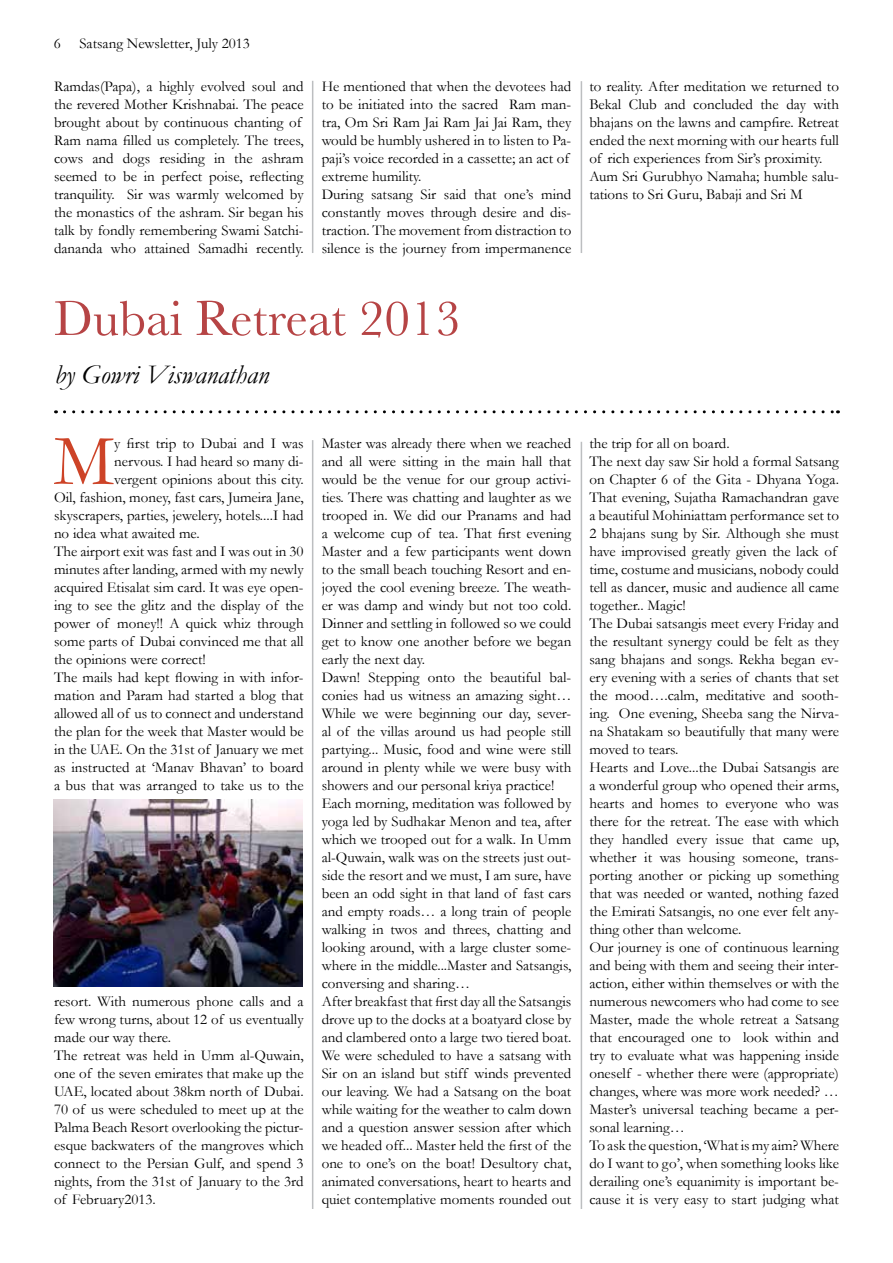
<style>
.page{position:relative;width:893px;height:1263px;background:#fff}
.page>*{position:absolute;margin:0;border:0;box-sizing:border-box;transform-origin:0 0}
.t1{font:72.75px "Garamond";color:#cd4327}
.t2{font:51px "Baskerville";color:#b64445}
.t3{font:italic 27px "Garamond";color:#000}
.t4{font:15px/18px "Garamond";color:#000}
</style>
<div class="page">
<svg style="left:64px;top:410px;width:774px;height:3px"></svg>
<img style="left:53px;top:800px;width:249px;height:187px">
<hr style="left:312px;top:81px;width:1px;height:172px;background:#bcbec0">
<hr style="left:312px;top:440px;width:1px;height:769px;background:#bcbec0">
<hr style="left:581px;top:81px;width:1px;height:172px;background:#bcbec0">
<hr style="left:581px;top:442px;width:1px;height:767px;background:#bcbec0">
<p class="t4" style="left:54px;top:34px;width:9px">6</p>
<p class="t4" style="left:79px;top:34px;width:172px">Satsang Newsletter, July 2013</p>
<p class="t4" style="left:54px;top:77px;width:251px">Ramdas(Papa), a highly evolved soul and the revered Mother Krishnabai. The peace brought about by continuous chanting of Ram nama filled us completely. The trees, cows and dogs residing in the ashram seemed to be in perfect poise, reflecting tranquility. Sir was warmly welcomed by the monastics of the ashram. Sir began his talk by fondly remembering Swami Satchi&shy;dananda who attained Samadhi recently.</p>
<p class="t4" style="left:322px;top:77px;width:251px">He mentioned that when the devotees had to be initiated into the sacred Ram man&shy;tra, Om Sri Ram Jai Ram Jai Jai Ram, they would be humbly ushered in to listen to Pa&shy;paji’s voice recorded in a cassette; an act of extreme humility.<br>During satsang Sir said that one’s mind constantly moves through desire and dis&shy;traction. The movement from distraction to silence is the journey from impermanence</p>
<p class="t4" style="left:589px;top:77px;width:251px">to reality. After meditation we returned to Bekal Club and concluded the day with bhajans on the lawns and campfire. Retreat ended the next morning with our hearts full of rich experiences from Sir’s proximity.<br>Aum Sri Gurubhyo Namaha; humble salu&shy;tations to Sri Guru, Babaji and Sri M</p>
<h2 class="t2" style="left:54px;top:288px;width:408px">Dubai Retreat 2013</h2>
<h3 class="t3" style="left:55px;top:359px;width:216px">by Gowri Viswanathan</h3>
<h1 class="t1" style="left:54px;top:417px;width:62px">M</h1>
<p class="t4" style="left:114px;top:434px;width:191px">y first trip to Dubai and I was</p>
<p class="t4" style="left:114px;top:452px;width:191px">nervous. I had heard so many di-</p>
<p class="t4" style="left:114px;top:470px;width:191px">vergent opinions about this city.</p>
<p class="t4" style="left:54px;top:488px;width:251px">Oil, fashion, money, fast cars, Jumeira Jane,</p>
<p class="t4" style="left:54px;top:506px;width:251px">skyscrapers, parties, jewelery, hotels....I had</p>
<p class="t4" style="left:54px;top:524px;width:147px">no idea what awaited me.</p>
<p class="t4" style="left:54px;top:542px;width:251px">The airport exit was fast and I was out in 30</p>
<p class="t4" style="left:54px;top:560px;width:251px">minutes after landing, armed with my newly</p>
<p class="t4" style="left:54px;top:578px;width:251px">acquired Etisalat sim card. It was eye open-</p>
<p class="t4" style="left:54px;top:596px;width:251px">ing to see the glitz and the display of the</p>
<p class="t4" style="left:54px;top:614px;width:251px">power of money!! A quick whiz through</p>
<p class="t4" style="left:54px;top:632px;width:251px">some parts of Dubai convinced me that all</p>
<p class="t4" style="left:54px;top:650px;width:153px">the opinions were correct!</p>
<p class="t4" style="left:54px;top:668px;width:251px">The mails had kept flowing in with infor-</p>
<p class="t4" style="left:54px;top:686px;width:251px">mation and Param had started a blog that</p>
<p class="t4" style="left:54px;top:704px;width:251px">allowed all of us to connect and understand</p>
<p class="t4" style="left:54px;top:722px;width:251px">the plan for the week that Master would be</p>
<p class="t4" style="left:54px;top:740px;width:251px">in the UAE. On the 31st of January we met</p>
<p class="t4" style="left:54px;top:758px;width:251px">as instructed at ‘Manav Bhavan’ to board</p>
<p class="t4" style="left:54px;top:776px;width:251px">a bus that was arranged to take us to the</p>
<p class="t4" style="left:54px;top:992px;width:251px">resort. With numerous phone calls and a few wrong turns, about 12 of us eventually made our way there.<br>The retreat was held in Umm al-Quwain, one of the seven emirates that make up the UAE, located about 38km north of Dubai.<br>70 of us were scheduled to meet up at the Palma Beach Resort overlooking the pictur&shy;esque backwaters of the mangroves which connect to the Persian Gulf, and spend 3 nights, from the 31st of January to the 3rd of February2013.</p>
<p class="t4" style="left:322px;top:434px;width:251px">Master was already there when we reached and all were sitting in the main hall that would be the venue for our group activi&shy;ties. There was chatting and laughter as we trooped in. We did our Pranams and had a welcome cup of tea. That first evening Master and a few participants went down to the small beach touching Resort and en&shy;joyed the cool evening breeze. The weath&shy;er was damp and windy but not too cold.<br>Dinner and settling in followed so we could get to know one another before we began early the next day.<br>Dawn! Stepping onto the beautiful bal&shy;conies had us witness an amazing sight… While we were beginning our day, sever&shy;al of the villas around us had people still partying... Music, food and wine were still around in plenty while we were busy with showers and our personal kriya practice!<br>Each morning, meditation was followed by yoga led by Sudhakar Menon and tea, after which we trooped out for a walk. In Umm al-Quwain, walk was on the streets just out&shy;side the resort and we must, I am sure, have been an odd sight in that land of fast cars and empty roads… a long train of people walking in twos and threes, chatting and looking around, with a large cluster some&shy;where in the middle...Master and Satsangis, conversing and sharing…<br>After breakfast that first day all the Satsangis drove up to the docks at a boatyard close by and clambered onto a large two tiered boat.<br>We were scheduled to have a satsang with Sir on an island but stiff winds prevented our leaving. We had a Satsang on the boat while waiting for the weather to calm down and a question answer session after which we headed off... Master held the first of the one to one’s on the boat! Desultory chat, animated conversations, heart to hearts and quiet contemplative moments rounded out</p>
<p class="t4" style="left:589px;top:434px;width:251px">the trip for all on board.<br>The next day saw Sir hold a formal Satsang on Chapter 6 of the Gita - Dhyana Yoga.<br>That evening, Sujatha Ramachandran gave a beautiful Mohiniattam performance set to 2 bhajans sung by Sir. Although she must have improvised greatly given the lack of time, costume and musicians, nobody could tell as dancer, music and audience all came together.. Magic!<br>The Dubai satsangis meet every Friday and the resultant synergy could be felt as they sang bhajans and songs. Rekha began ev&shy;ery evening with a series of chants that set the mood….calm, meditative and sooth&shy;ing. One evening, Sheeba sang the Nirva&shy;na Shatakam so beautifully that many were moved to tears.<br>Hearts and Love...the Dubai Satsangis are a wonderful group who opened their arms, hearts and homes to everyone who was there for the retreat. The ease with which they handled every issue that came up, whether it was housing someone, trans&shy;porting another or picking up something that was needed or wanted, nothing fazed the Emirati Satsangis, no one ever felt any&shy;thing other than welcome.<br>Our journey is one of continuous learning and being with them and seeing their inter&shy;action, either within themselves or with the numerous newcomers who had come to see Master, made the whole retreat a Satsang that encouraged one to look within and try to evaluate what was happening inside oneself - whether there were (appropriate) changes, where was more work needed? … Master’s universal teaching became a per&shy;sonal learning…<br>To ask the question, ‘What is my aim? Where do I want to go’, when something looks like derailing one’s equanimity is important be&shy;cause it is very easy to start judging what</p>
</div>
